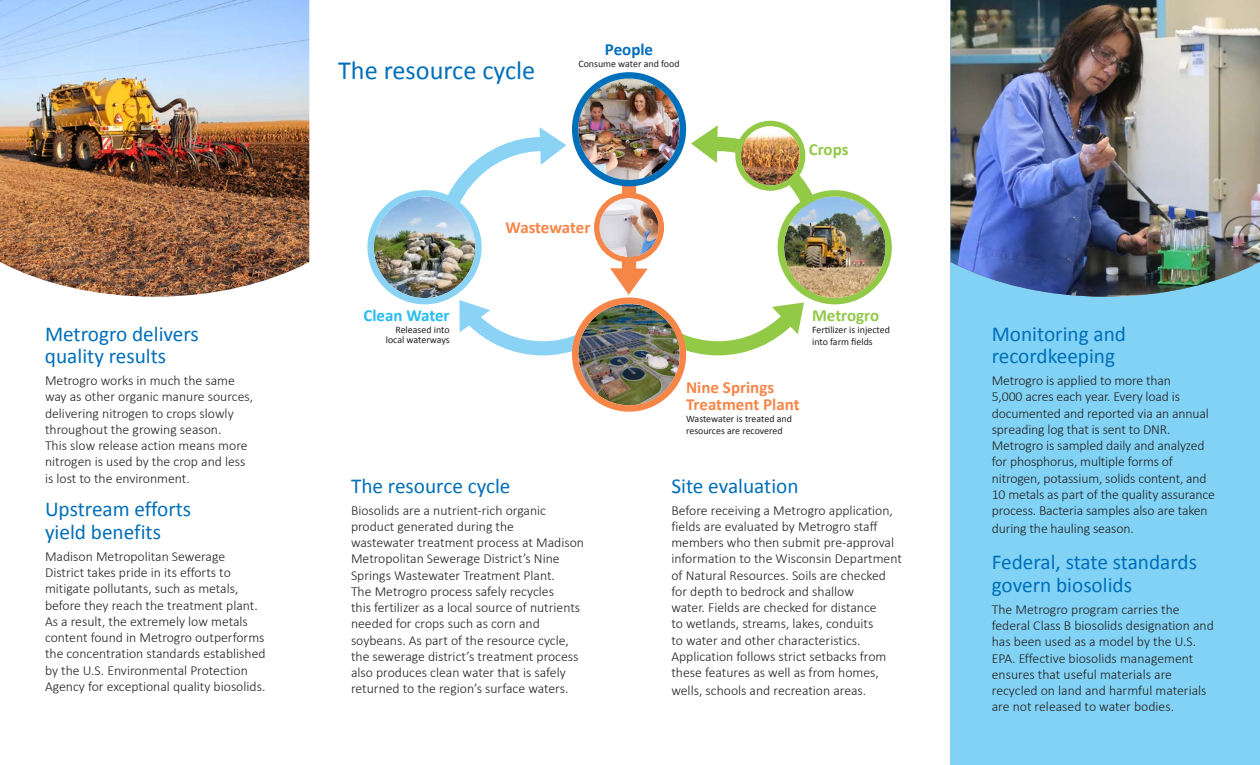
<style>
.page{position:relative;width:1260px;height:765px;background:#fff}
.page>*{position:absolute;margin:0;border:0;box-sizing:border-box;transform-origin:0 0}
.t1{font:26.25px "Calibri";color:#006fba}
.t2{font:21.25px/22.5px "Calibri";color:#006fba}
.t3{font:700 17px/17px "Calibri";color:#f58648}
.t4{font:700 17px "Calibri";color:#92c947}
.t5{font:700 17px "Calibri";color:#25bdef}
.t6{font:700 17px "Calibri";color:#006fba}
.t7{font:300 13.75px/16.2px "Calibri";color:#231f20}
.t8{font:9.88px/11.9px "Calibri";color:#231f20}
</style>
<div class="page">
<div style="left:436px;top:137px;width:214px;height:218px;border:14px solid #8bd3f5;border-radius:50%"></div>
<svg style="left:539px;top:104px;width:51px;height:67px"></svg>
<div style="left:611px;top:137px;width:214px;height:218px;border:14px solid #92c947;border-radius:50%"></div>
<svg style="left:590px;top:163px;width:75px;height:158px"></svg>
<div style="left:622px;top:145px;width:14px;height:198px;background:#f58648"></div>
<img style="left:599px;top:198px;width:60px;height:59px;border-radius:30px">
<div style="left:594px;top:193px;width:70px;height:70px;border:5px solid #f58648;border-radius:50%"></div>
<img style="left:741px;top:126px;width:59px;height:59px;border-radius:30px">
<div style="left:735px;top:121px;width:70px;height:70px;border:5px solid #92c947;border-radius:50%"></div>
<svg style="left:429px;top:277px;width:61px;height:55px"></svg>
<img style="left:374px;top:197px;width:101px;height:101px;border-radius:51px">
<div style="left:367px;top:190px;width:115px;height:114px;border:6px solid #8bd3f5;border-radius:50%"></div>
<svg style="left:667px;top:119px;width:51px;height:53px"></svg>
<img style="left:578px;top:79px;width:102px;height:101px;border-radius:51px">
<div style="left:572px;top:72px;width:114px;height:114px;border:6px solid #006fba;border-radius:50%"></div>
<svg style="left:772px;top:270px;width:55px;height:64px"></svg>
<img style="left:784px;top:197px;width:101px;height:101px;border-radius:51px">
<div style="left:778px;top:190px;width:114px;height:114px;border:6px solid #92c947;border-radius:50%"></div>
<svg style="left:605px;top:268px;width:59px;height:37px"></svg>
<img style="left:578px;top:304px;width:102px;height:101px;border-radius:51px">
<div style="left:572px;top:297px;width:114px;height:115px;border:6px solid #f58648;border-radius:50%"></div>
<div style="left:951px;top:0;width:309px;height:765px;background:#81d2f5"></div>
<img style="left:0;top:0;width:309px;height:297px">
<img style="left:951px;top:0;width:309px;height:297px">
<p class="t1" style="left:338px;top:54px;width:199px">The resource cycle</p>
<p class="t6" style="left:605px;top:39px;width:50px">People</p>
<p class="t8" style="left:578px;top:58px;width:103px">Consume water and food</p>
<p class="t3" style="left:506px;top:219px;width:86px">Wastewater</p>
<p class="t4" style="left:809px;top:138px;width:41px">Crops</p>
<p class="t5" style="left:363px;top:304px;width:88px">Clean Water</p>
<p class="t8" style="left:386px;top:324px;width:65px;line-height:10.6px;text-align:right">Released into local waterways</p>
<p class="t4" style="left:812px;top:304px;width:69px">Metrogro</p>
<p class="t8" style="left:812px;top:324px;width:79px">Fertilizer is injected</p>
<p class="t2" style="left:45px;top:323px;width:155px">Metrogro delivers</p>
<p class="t8" style="left:812px;top:335px;width:62px">into farm fields</p>
<p class="t2" style="left:45px;top:345px;width:123px">quality results</p>
<p class="t7" style="left:45px;top:372px;width:210px">Metrogro works in much the same way as other organic manure sources, delivering nitrogen to crops slowly throughout the growing season.<br>This slow release action means more nitrogen is used by the crop and less is lost to the environment.</p>
<p class="t2" style="left:45px;top:498px;width:148px">Upstream efforts yield benefits</p>
<p class="t7" style="left:45px;top:548px;width:222px">Madison Metropolitan Sewerage District takes pride in its efforts to mitigate pollutants, such as metals, before they reach the treatment plant.<br>As a result, the extremely low metals content found in Metrogro outperforms the concentration standards established by the U.S. Environmental Protection Agency for exceptional quality biosolids.</p>
<p class="t3" style="left:686px;top:379px;width:115px">Nine Springs<br>Treatment Plant</p>
<p class="t8" style="left:686px;top:413px;width:107px">Wastewater is treated and resources are recovered</p>
<p class="t2" style="left:351px;top:474px;width:161px">The resource cycle</p>
<p class="t7" style="left:351px;top:502px;width:235px">Biosolids are a nutrient-rich organic product generated during the<br>wastewater treatment process at Madison Metropolitan Sewerage District’s Nine Springs Wastewater Treatment Plant.<br>The Metrogro process safely recycles<br>this fertilizer as a local source of nutrients needed for crops such as corn and soybeans. As part of the resource cycle, the sewerage district’s treatment process also produces clean water that is safely returned to the region’s surface waters.</p>
<p class="t2" style="left:671px;top:474px;width:129px">Site evaluation</p>
<p class="t7" style="left:671px;top:502px;width:232px">Before receiving a Metrogro application, fields are evaluated by Metrogro staff members who then submit pre-approval information to the Wisconsin Department of Natural Resources. Soils are checked for depth to bedrock and shallow<br>water. Fields are checked for distance<br>to wetlands, streams, lakes, conduits<br>to water and other characteristics.<br>Application follows strict setbacks from these features as well as from homes,</p>
<p class="t7" style="left:671px;top:682px;width:196px">wells, schools and recreation areas.</p>
<p class="t2" style="left:992px;top:323px;width:136px">Monitoring and recordkeeping</p>
<p class="t7" style="left:992px;top:372px;width:225px">Metrogro is applied to more than<br>5,000 acres each year. Every load is documented and reported via an annual spreading log that is sent to DNR.<br>Metrogro is sampled daily and analyzed for phosphorus, multiple forms of nitrogen, potassium, solids content, and 10 metals as part of the quality assurance process. Bacteria samples also are taken</p>
<p class="t7" style="left:992px;top:520px;width:144px">during the hauling season.</p>
<p class="t2" style="left:992px;top:551px;width:207px">Federal, state standards govern biosolids</p>
<p class="t7" style="left:992px;top:601px;width:224px">The Metrogro program carries the federal Class B biosolids designation and has been used as a model by the U.S.<br>EPA. Effective biosolids management ensures that useful materials are recycled on land and harmful materials are not released to water bodies.</p>
</div>
